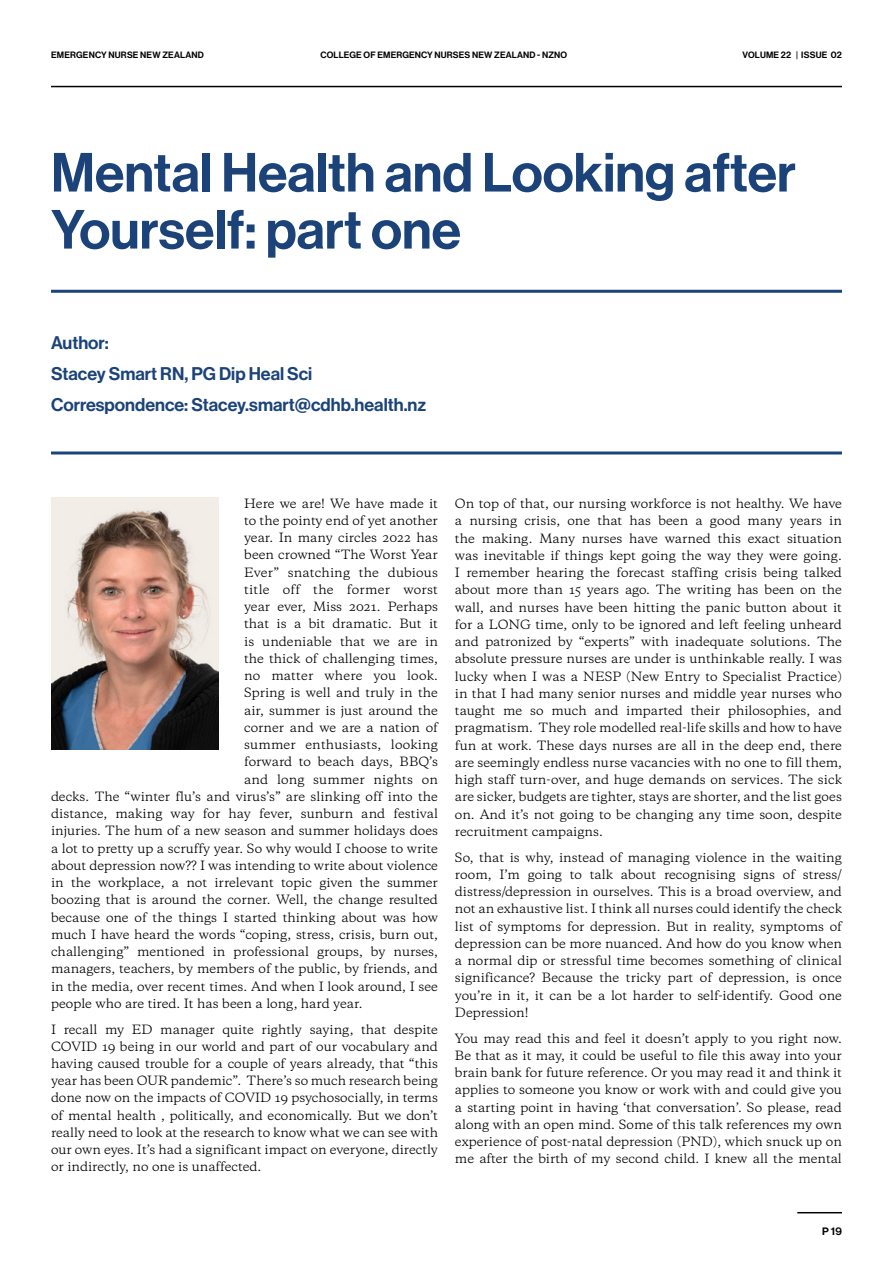
<style>
.page{position:relative;width:893px;height:1263px;background:#fff}
.page>*{position:absolute;margin:0;border:0;box-sizing:border-box;transform-origin:0 0}
.t1{font:54px/57px "N Haas Grotesk DS Pro 65 Md";color:#1b4379}
.t2{font:18px/31px "N Haas Grotesk DS Pro 65 Md";color:#1b4379}
.t3{font:12px/17.2px "Galaxie Copernicus";color:#000;text-align:justify}
.t4{font:12px "Galaxie Copernicus";letter-spacing:.02em;color:#000}
.t5{font:10.5px "N Haas Grotesk DS Pro 65 Md";color:#000}
.t6{font:9px "N Haas Grotesk DS Pro 65 Md";letter-spacing:.015em;color:#000}
</style>
<div class="page">
<hr style="left:51px;top:86px;width:791px;height:1px;background:#000">
<hr style="left:797px;top:1212px;width:45px;height:1px;background:#000">
<hr style="left:51px;top:451px;width:791px;height:3px;background:#1b4379">
<hr style="left:51px;top:290px;width:791px;height:3px;background:#1b4379">
<img style="left:51px;top:497px;width:168px;height:253px">
<p class="t6" style="left:51px;top:50px;width:154px">EMERGENCY NURSE NEW ZEALAND</p>
<p class="t6" style="left:320px;top:50px;width:248px">COLLEGE OF EMERGENCY NURSES NEW ZEALAND - NZNO</p>
<p class="t6" style="left:743px;top:50px;width:101px">VOLUME 22 | ISSUE 02</p>
<h1 class="t1" style="left:51px;top:145px;width:746px">Mental Health and Looking after<br>Yourself: part one</h1>
<h2 class="t2" style="left:51px;top:328px;width:377px">Author:<br>Stacey Smart RN, PG Dip Heal Sci<br>Correspondence: Stacey.smart@cdhb.health.nz</h2>
<p class="t3" style="left:244px;top:494px;width:195px">Here we are! We have made it</p>
<p class="t3" style="left:244px;top:512px;width:195px">to the pointy end of yet another</p>
<p class="t3" style="left:244px;top:529px;width:195px">year. In many circles 2022 has</p>
<p class="t3" style="left:244px;top:546px;width:195px">been crowned “The Worst Year</p>
<p class="t3" style="left:244px;top:563px;width:195px">Ever” snatching the dubious</p>
<p class="t4" style="left:244px;top:581px;width:195px">title off the former worst</p>
<p class="t3" style="left:244px;top:598px;width:195px">year ever, Miss 2021. Perhaps</p>
<p class="t3" style="left:244px;top:615px;width:195px">that is a bit dramatic. But it</p>
<p class="t3" style="left:244px;top:632px;width:195px">is undeniable that we are in</p>
<p class="t3" style="left:244px;top:650px;width:195px">the thick of challenging times,</p>
<p class="t3" style="left:244px;top:667px;width:195px">no matter where you look.</p>
<p class="t3" style="left:244px;top:684px;width:195px">Spring is well and truly in the</p>
<p class="t3" style="left:244px;top:701px;width:195px">air, summer is just around the</p>
<p class="t3" style="left:244px;top:719px;width:195px">corner and we are a nation of</p>
<p class="t3" style="left:244px;top:736px;width:195px">summer enthusiasts, looking</p>
<p class="t3" style="left:244px;top:753px;width:195px">forward to beach days, BBQ’s</p>
<p class="t3" style="left:244px;top:770px;width:195px">and long summer nights on</p>
<p class="t3" style="left:51px;top:788px;width:388px">decks. The “winter flu’s and virus’s” are slinking off into the</p>
<p class="t3" style="left:51px;top:805px;width:388px">distance, making way for hay fever, sunburn and festival</p>
<p class="t3" style="left:51px;top:822px;width:388px">injuries. The hum of a new season and summer holidays does</p>
<p class="t3" style="left:51px;top:839px;width:388px">a lot to pretty up a scruffy year. So why would I choose to write</p>
<p class="t3" style="left:51px;top:857px;width:388px">about depression now?? I was intending to write about violence</p>
<p class="t3" style="left:51px;top:874px;width:388px">in the workplace, a not irrelevant topic given the summer</p>
<p class="t3" style="left:51px;top:891px;width:388px">boozing that is around the corner. Well, the change resulted</p>
<p class="t3" style="left:51px;top:908px;width:388px">because one of the things I started thinking about was how</p>
<p class="t3" style="left:51px;top:926px;width:388px">much I have heard the words “coping, stress, crisis, burn out,</p>
<p class="t3" style="left:51px;top:943px;width:388px">challenging” mentioned in professional groups, by nurses,</p>
<p class="t3" style="left:51px;top:960px;width:388px">managers, teachers, by members of the public, by friends, and</p>
<p class="t3" style="left:51px;top:977px;width:388px">in the media, over recent times. And when I look around, I see</p>
<p class="t3" style="left:51px;top:995px;width:313px">people who are tired. It has been a long, hard year.</p>
<p class="t3" style="left:51px;top:1020px;width:388px">I recall my ED manager quite rightly saying, that despite COVID 19 being in our world and part of our vocabulary and having caused trouble for a couple of years already, that “this year has been OUR pandemic”. There’s so much research being done now on the impacts of COVID 19 psychosocially, in terms of mental health , politically, and economically. But we don’t really need to look at the research to know what we can see with our own eyes. It’s had a significant impact on everyone, directly or indirectly, no one is unaffected.</p>
<p class="t3" style="left:455px;top:495px;width:388px">On top of that, our nursing workforce is not healthy. We have a nursing crisis, one that has been a good many years in the making. Many nurses have warned this exact situation was inevitable if things kept going the way they were going.<br>I remember hearing the forecast staffing crisis being talked about more than 15 years ago. The writing has been on the wall, and nurses have been hitting the panic button about it for a LONG time, only to be ignored and left feeling unheard and patronized by “experts” with inadequate solutions. The absolute pressure nurses are under is unthinkable really. I was lucky when I was a NESP (New Entry to Specialist Practice) in that I had many senior nurses and middle year nurses who taught me so much and imparted their philosophies, and pragmatism. They role modelled real-life skills and how to have fun at work. These days nurses are all in the deep end, there are seemingly endless nurse vacancies with no one to fill them, high staff turn-over, and huge demands on services. The sick are sicker, budgets are tighter, stays are shorter, and the list goes on. And it’s not going to be changing any time soon, despite recruitment campaigns.</p>
<p class="t3" style="left:455px;top:848px;width:388px">So, that is why, instead of managing violence in the waiting room, I’m going to talk about recognising signs of stress/ distress/depression in ourselves. This is a broad overview, and not an exhaustive list. I think all nurses could identify the check list of symptoms for depression. But in reality, symptoms of depression can be more nuanced. And how do you know when a normal dip or stressful time becomes something of clinical significance? Because the tricky part of depression, is once you’re in it, it can be a lot harder to self-identify. Good one Depression!</p>
<p class="t3" style="left:455px;top:1029px;width:388px">You may read this and feel it doesn’t apply to you right now.<br>Be that as it may, it could be useful to file this away into your brain bank for future reference. Or you may read it and think it applies to someone you know or work with and could give you a starting point in having ‘that conversation’. So please, read along with an open mind. Some of this talk references my own experience of post-natal depression (PND), which snuck up on me after the birth of my second child. I knew all the mental</p>
<p class="t5" style="left:822px;top:1225px;width:21px">P 19</p>
</div>
